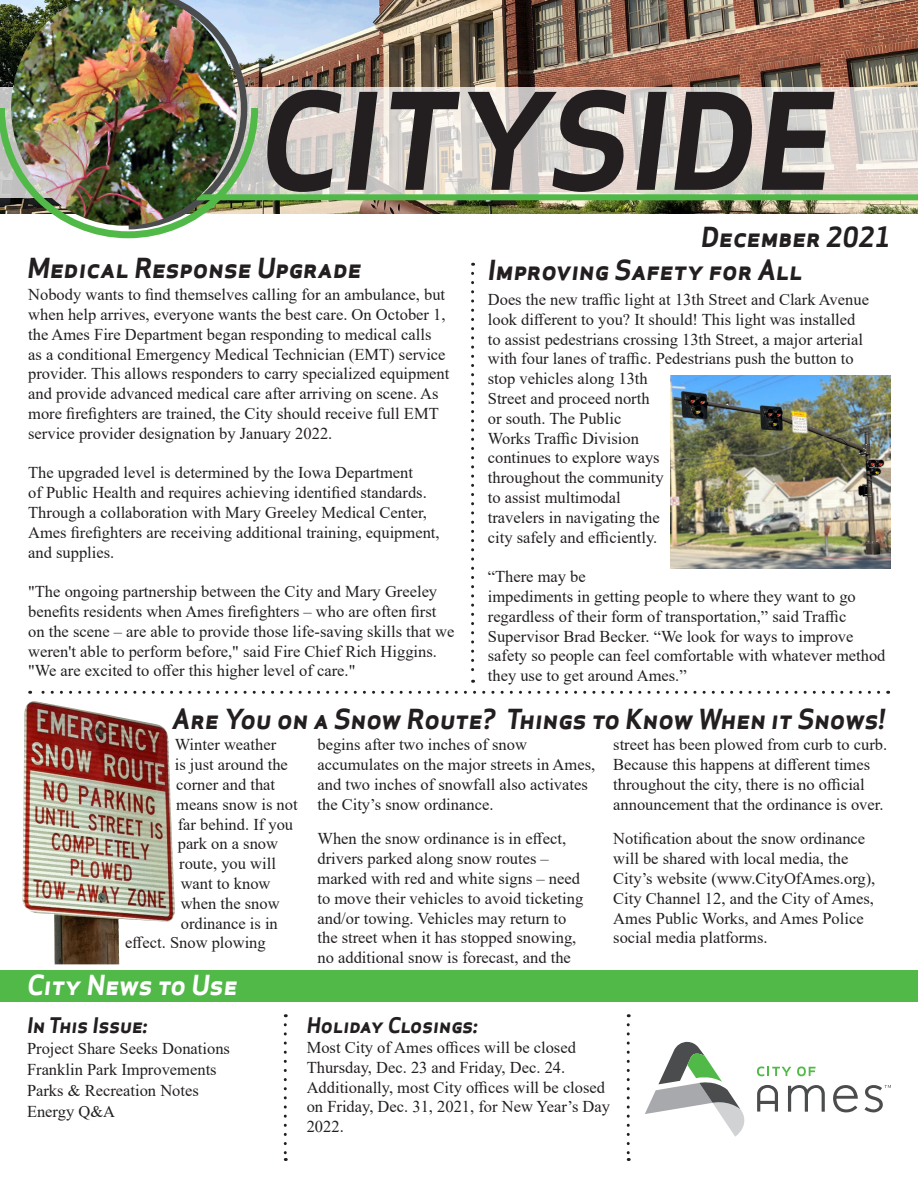
<style>
.page{position:relative;width:918px;height:1188px;background:#fff}
.page>*{position:absolute;margin:0;border:0;box-sizing:border-box;transform-origin:0 0}
.t1{font:italic 700 130.65px "Apex Sans";color:#231f20}
.t2{font:italic 700 27px "Apex Sans";color:#231f20}
.t3{font:italic 700 27px "Apex Sans";color:#fff}
.t4{font:italic 700 21px "Apex Sans";color:#231f20}
.t5{font:16.5px/19.8px "Times New Roman";color:#231f20}
</style>
<div class="page">
<img style="left:258px;top:0;width:660px;height:214px">
<svg style="left:258px;top:87px;width:660px;height:107px;background:#ddd7d1"></svg>
<img style="left:0;top:0;width:258px;height:238px">
<div style="left:197px;top:194px;width:721px;height:6px;background:#51b948"></div>
<div style="left:0;top:970px;width:918px;height:31px;background:#51b948"></div>
<svg style="left:284px;top:1025px;width:3px;height:136px"></svg>
<svg style="left:627px;top:1025px;width:3px;height:136px"></svg>
<svg style="left:30px;top:691px;width:849px;height:3px"></svg>
<svg style="left:757px;top:1067px;width:34px;height:9px"></svg>
<svg style="left:797px;top:1067px;width:19px;height:9px"></svg>
<svg style="left:645px;top:1042px;width:100px;height:95px"></svg>
<svg style="left:788px;top:1085px;width:37px;height:27px"></svg>
<svg style="left:833px;top:1085px;width:25px;height:27px"></svg>
<svg style="left:757px;top:1085px;width:21px;height:27px"></svg>
<svg style="left:865px;top:1085px;width:26px;height:27px"></svg>
<img style="left:7px;top:0;width:235px;height:231px">
<svg style="left:471px;top:273px;width:3px;height:410px"></svg>
<img style="left:671px;top:376px;width:220px;height:192px">
<img style="left:22px;top:701px;width:153px;height:263px">
<p class="t1" style="left:259px;top:57px;width:576px">CITYSIDE</p>
<p class="t2" style="left:701px;top:220px;width:191px">December 2021</p>
<p class="t2" style="left:27px;top:251px;width:336px">Medical Response Upgrade</p>
<p class="t5" style="left:28px;top:284px;width:423px">Nobody wants to find themselves calling for an ambulance, but when help arrives, everyone wants the best care. On October 1, the Ames Fire Department began responding to medical calls<br>as a conditional Emergency Medical Technician (EMT) service provider. This allows responders to carry specialized equipment and provide advanced medical care after arriving on scene. As more firefighters are trained, the City should receive full EMT service provider designation by January 2022.</p>
<p class="t5" style="left:28px;top:463px;width:413px">The upgraded level is determined by the Iowa Department<br>of Public Health and requires achieving identified standards.<br>Through a collaboration with Mary Greeley Medical Center, Ames firefighters are receiving additional training, equipment, and supplies.</p>
<p class="t5" style="left:28px;top:581px;width:428px">"The ongoing partnership between the City and Mary Greeley benefits residents when Ames firefighters – who are often first on the scene – are able to provide those life-saving skills that we weren't able to perform before," said Fire Chief Rich Higgins. "We are excited to offer this higher level of care."</p>
<p class="t2" style="left:488px;top:253px;width:317px">Improving Safety for All</p>
<p class="t5" style="left:488px;top:289px;width:383px">Does the new traffic light at 13th Street and Clark Avenue look different to you? It should! This light was installed to assist pedestrians crossing 13th Street, a major arterial with four lanes of traffic. Pedestrians push the button to stop vehicles along 13th<br>Street and proceed north<br>or south. The Public<br>Works Traffic Division<br>continues to explore ways<br>throughout the community<br>to assist multimodal<br>travelers in navigating the<br>city safely and efficiently.</p>
<p class="t5" style="left:488px;top:566px;width:399px">“There may be<br>impediments in getting people to where they want to go regardless of their form of transportation,” said Traffic Supervisor Brad Becker. “We look for ways to improve safety so people can feel comfortable with whatever method they use to get around Ames.”</p>
<p class="t2" style="left:172px;top:702px;width:715px">Are You on a Snow Route? Things to Know When it Snows!</p>
<p class="t5" style="left:175px;top:734px;width:103px">Winter weather</p>
<p class="t5" style="left:175px;top:754px;width:115px">is just around the</p>
<p class="t5" style="left:176px;top:774px;width:100px">corner and that</p>
<p class="t5" style="left:176px;top:794px;width:123px">means snow is not</p>
<p class="t5" style="left:178px;top:814px;width:117px">far behind. If you</p>
<p class="t5" style="left:178px;top:833px;width:102px">park on a snow</p>
<p class="t5" style="left:179px;top:853px;width:98px">route, you will</p>
<p class="t5" style="left:181px;top:873px;width:91px">want to know</p>
<p class="t5" style="left:181px;top:893px;width:100px">when the snow</p>
<p class="t5" style="left:181px;top:913px;width:99px">ordinance is in</p>
<p class="t5" style="left:125px;top:932px;width:142px">effect. Snow plowing</p>
<p class="t3" style="left:27px;top:967px;width:212px">City News to Use</p>
<p class="t4" style="left:27px;top:1012px;width:122px">In This Issue:</p>
<p class="t5" style="left:27px;top:1038px;width:205px">Project Share Seeks Donations</p>
<p class="t5" style="left:27px;top:1059px;width:191px">Franklin Park Improvements</p>
<p class="t5" style="left:27px;top:1080px;width:173px">Parks &amp; Recreation Notes</p>
<p class="t5" style="left:27px;top:1101px;width:90px">Energy Q&amp;A</p>
<p class="t5" style="left:318px;top:734px;width:279px">begins after two inches of snow accumulates on the major streets in Ames, and two inches of snowfall also activates the City’s snow ordinance.</p>
<p class="t5" style="left:318px;top:829px;width:267px">When the snow ordinance is in effect, drivers parked along snow routes – marked with red and white signs – need to move their vehicles to avoid ticketing and/or towing. Vehicles may return to the street when it has stopped snowing, no additional snow is forecast, and the</p>
<p class="t5" style="left:613px;top:734px;width:276px">street has been plowed from curb to curb.<br>Because this happens at different times throughout the city, there is no official announcement that the ordinance is over.</p>
<p class="t5" style="left:613px;top:829px;width:264px">Notification about the snow ordinance will be shared with local media, the City’s website (www.CityOfAmes.org), City Channel 12, and the City of Ames, Ames Public Works, and Ames Police social media platforms.</p>
<p class="t4" style="left:307px;top:1012px;width:173px">Holiday Closings:</p>
<p class="t5" style="left:307px;top:1037px;width:305px">Most City of Ames offices will be closed Thursday, Dec. 23 and Friday, Dec. 24.<br>Additionally, most City offices will be closed on Friday, Dec. 31, 2021, for New Year’s Day 2022.</p>
</div>
